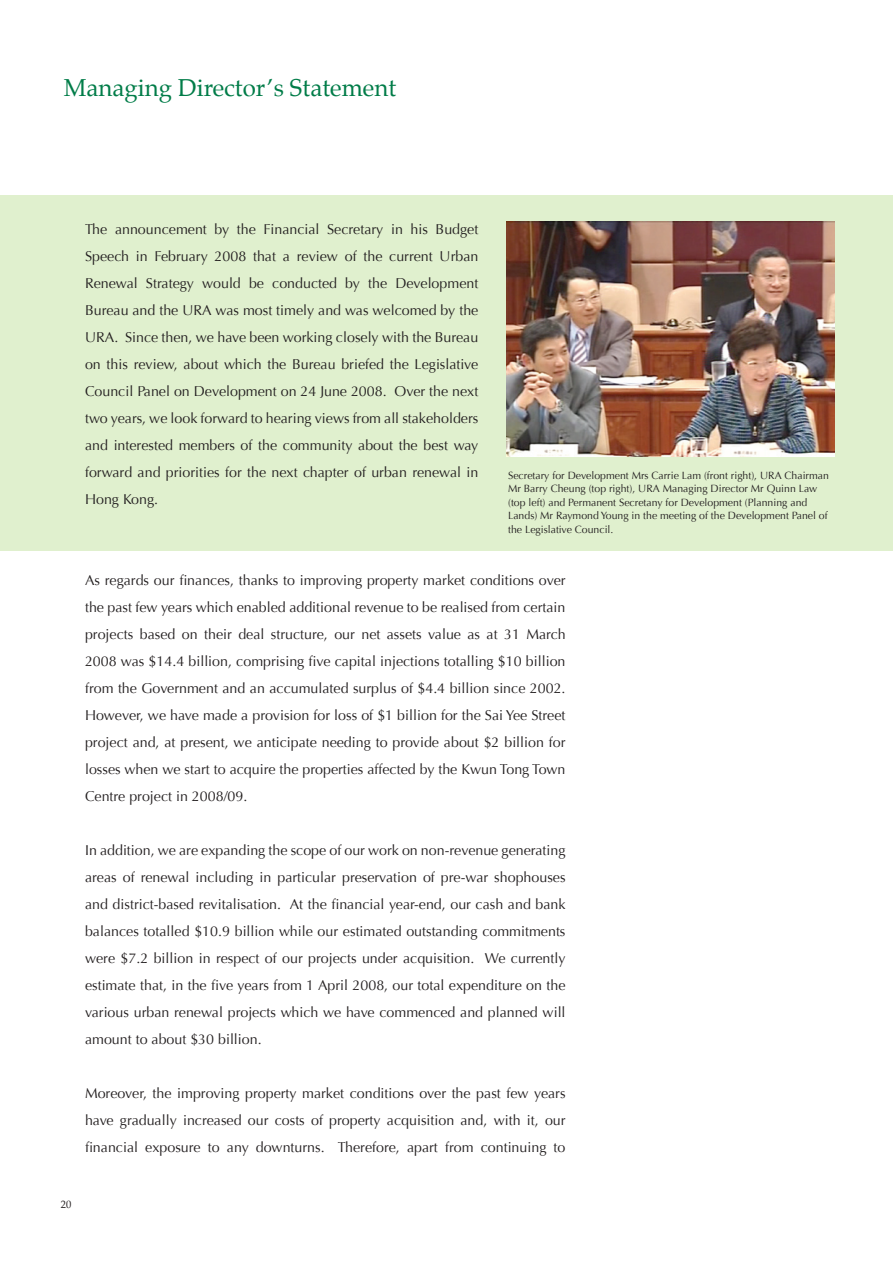
<style>
.page{position:relative;width:893px;height:1263px;background:#fff}
.page>*{position:absolute;margin:0;border:0;box-sizing:border-box;transform-origin:0 0}
.t1{font:24px "Palatino";color:#017c48}
.t2{font:14.25px/27px "Optima";color:#231f20;text-align:justify}
.t3{font:10.5px/13.5px "Optima";color:#231f20}
.t4{font:10.5px "Palatino";color:#231f20}
</style>
<div class="page">
<div style="left:0;top:196px;width:893px;height:355px;background:#e0f0ce"></div>
<img style="left:507px;top:222px;width:328px;height:234px">
<p class="t1" style="left:64px;top:68px;width:334px">Managing Director’s Statement</p>
<p class="t2" style="left:85px;top:216px;width:395px">The announcement by the Financial Secretary in his Budget Speech in February 2008 that a review of the current Urban Renewal Strategy would be conducted by the Development Bureau and the URA was most timely and was welcomed by the URA. Since then, we have been working closely with the Bureau on this review, about which the Bureau briefed the Legislative Council Panel on Development on 24 June 2008. Over the next two years, we look forward to hearing views from all stakeholders and interested members of the community about the best way forward and priorities for the next chapter of urban renewal in Hong Kong.</p>
<p class="t3" style="left:508px;top:469px;width:322px">Secretary for Development Mrs Carrie Lam (front right), URA Chairman Mr Barry Cheung (top right), URA Managing Director Mr Quinn Law (top left) and Permanent Secretany for Development (Planning and Lands) Mr Raymond Young in the meeting of the Development Panel of the Legislative Council.</p>
<p class="t2" style="left:85px;top:567px;width:482px">As regards our finances, thanks to improving property market conditions over the past few years which enabled additional revenue to be realised from certain projects based on their deal structure, our net assets value as at 31 March 2008 was $14.4 billion, comprising five capital injections totalling $10 billion from the Government and an accumulated surplus of $4.4 billion since 2002.<br>However, we have made a provision for loss of $1 billion for the Sai Yee Street project and, at present, we anticipate needing to provide about $2 billion for losses when we start to acquire the properties affected by the Kwun Tong Town Centre project in 2008/09.</p>
<p class="t2" style="left:85px;top:837px;width:482px">In addition, we are expanding the scope of our work on non-revenue generating areas of renewal including in particular preservation of pre-war shophouses and district-based revitalisation. At the financial year-end, our cash and bank balances totalled $10.9 billion while our estimated outstanding commitments were $7.2 billion in respect of our projects under acquisition. We currently estimate that, in the five years from 1 April 2008, our total expenditure on the various urban renewal projects which we have commenced and planned will amount to about $30 billion.</p>
<p class="t2" style="left:85px;top:1080px;width:482px">Moreover, the improving property market conditions over the past few years have gradually increased our costs of property acquisition and, with it, our financial exposure to any downturns. Therefore, apart from continuing to</p>
<p class="t4" style="left:61px;top:1196px;width:12px">20</p>
</div>
